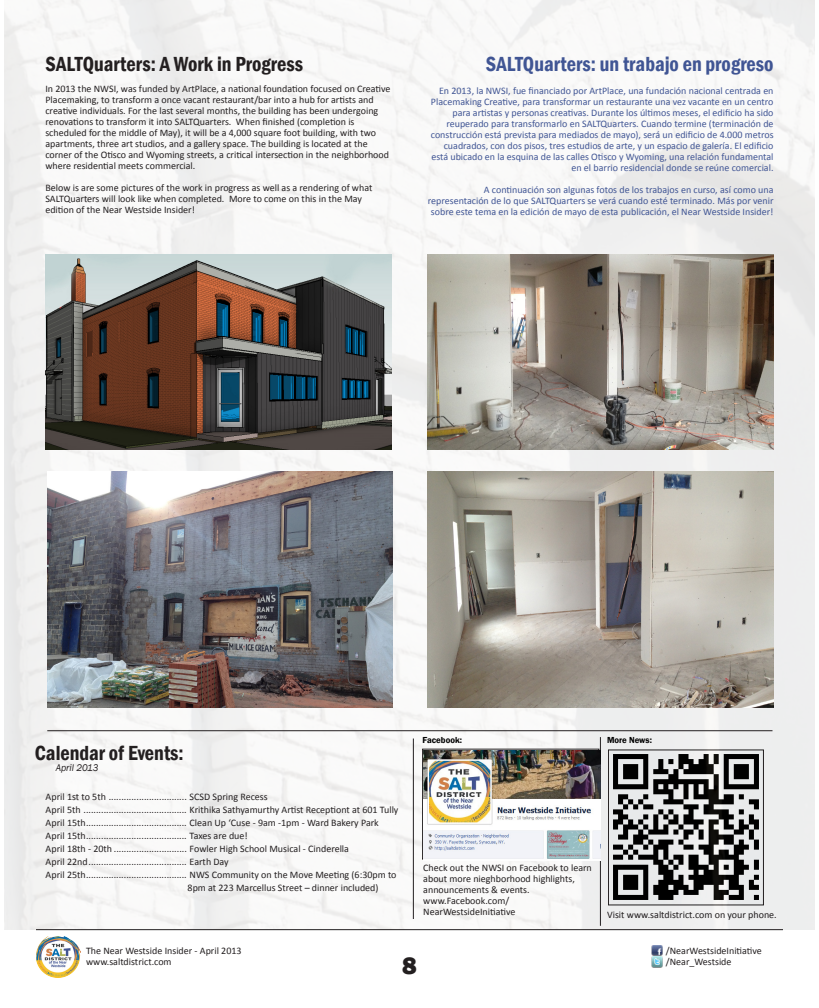
<style>
.page{position:relative;width:819px;height:1008px;background:#fff}
.page>*{position:absolute;margin:0;border:0;box-sizing:border-box;transform-origin:0 0}
.t1{font:800 25px "Franklin Gothic";color:#231f20}
.Article_Title_Englis{font:600 condensed 21px "Franklin Gothic";color:#231f20}
.Article_Title_Spanis{font:600 condensed 21px "Franklin Gothic";color:#405594}
.Article_Body_English{font:10px/11px "Calibri";color:#231f20}
.Article_Body_Spanish{font:10px/11px "Calibri";color:#405594;text-align:right}
.Calendar{font:10px/13px "Calibri";color:#231f20}
.Article_Author_Line{font:italic 10px "Franklin Gothic";color:#231f20}
.Header_Category{font:600 9px "Franklin Gothic";color:#000}
</style>
<div class="page">
<img style="left:36px;top:937px;width:44px;height:41px">
<svg style="left:652px;top:945px;width:10px;height:22px"></svg>
<img style="left:5px;top:0;width:810px;height:930px">
<hr style="left:600px;top:737px;width:1px;height:189px;background:#231f20">
<hr style="left:413px;top:739px;width:1px;height:180px;background:#231f20">
<hr style="left:47px;top:731px;width:725px;height:1px;background:#231f20">
<img style="left:610px;top:752px;width:152px;height:151px">
<div style="left:608px;top:750px;width:156px;height:155px;border:1px solid #231f20"></div>
<img style="left:423px;top:750px;width:177px;height:110px">
<img style="left:45px;top:254px;width:347px;height:196px">
<img style="left:47px;top:471px;width:345px;height:237px">
<img style="left:427px;top:254px;width:347px;height:196px">
<img style="left:427px;top:471px;width:347px;height:236px">
<p class="Article_Title_Englis" style="left:46px;top:49px;width:259px">SALTQuarters: A Work in Progress</p>
<p class="Article_Title_Spanis" style="left:486px;top:49px;width:289px">SALTQuarters: un trabajo en progreso</p>
<p class="Article_Body_English" style="left:45px;top:83px;width:347px">In 2013 the NWSI, was funded by ArtPlace, a national foundation focused on Creative Placemaking, to transform a once vacant restaurant/bar into a hub for artists and creative individuals. For the last several months, the building has been undergoing renovations to transform it into SALTQuarters. When finished (completion is scheduled for the middle of May), it will be a 4,000 square foot building, with two apartments, three art studios, and a gallery space. The building is located at the corner of the Otisco and Wyoming streets, a critical intersection in the neighborhood where residential meets commercial.</p>
<p class="Article_Body_English" style="left:45px;top:182px;width:329px">Below is are some pictures of the work in progress as well as a rendering of what<br>SALTQuarters will look like when completed. More to come on this in the May edition of the Near Westside Insider!</p>
<p class="Article_Body_Spanish" style="left:431px;top:85px;width:344px">En 2013, la NWSI, fue financiado por ArtPlace, una fundación nacional centrada en Placemaking Creative, para transformar un restaurante una vez vacante en un centro para artistas y personas creativas. Durante los últimos meses, el edificio ha sido reuperado para transformarlo en SALTQuarters. Cuando termine (terminación de construcción está prevista para mediados de mayo), será un edificio de 4.000 metros cuadrados, con dos pisos, tres estudios de arte, y un espacio de galería. El edificio está ubicado en la esquina de las calles Otisco y Wyoming, una relación fundamental en el barrio residencial donde se reúne comercial.</p>
<p class="Article_Body_Spanish" style="left:428px;top:184px;width:347px">A continuación son algunas fotos de los trabajos en curso, así como una representación de lo que SALTQuarters se verá cuando esté terminado. Más por venir sobre este tema en la edición de mayo de esta publicación, el Near Westside Insider!</p>
<p class="Article_Title_Englis" style="left:35px;top:739px;width:150px">Calendar of Events:</p>
<p class="Article_Author_Line" style="left:56px;top:762px;width:44px">April 2013</p>
<p class="Calendar" style="left:46px;top:790px;width:62px">April 1st to 5th</p>
<p class="Calendar" style="left:190px;top:790px;width:80px">SCSD Spring Recess</p>
<p class="Calendar" style="left:46px;top:803px;width:37px">April 5th</p>
<p class="Calendar" style="left:190px;top:803px;width:210px">Krithika Sathyamurthy Artist Receptiont at 601 Tully</p>
<p class="Calendar" style="left:46px;top:816px;width:42px">April 15th</p>
<p class="Calendar" style="left:190px;top:816px;width:191px">Clean Up ‘Cuse - 9am -1pm - Ward Bakery Park</p>
<p class="Calendar" style="left:46px;top:829px;width:42px">April 15th</p>
<p class="Calendar" style="left:190px;top:829px;width:60px">Taxes are due!</p>
<p class="Calendar" style="left:46px;top:842px;width:68px">April 18th - 20th</p>
<p class="Calendar" style="left:190px;top:842px;width:161px">Fowler High School Musical - Cinderella</p>
<p class="Calendar" style="left:46px;top:855px;width:44px">April 22nd</p>
<p class="Calendar" style="left:190px;top:855px;width:41px">Earth Day</p>
<p class="Calendar" style="left:46px;top:868px;width:42px">April 25th</p>
<p class="Calendar" style="left:188px;top:868px;width:210px">NWS Community on the Move Meeting (6:30pm to<br>8pm at 223 Marcellus Street – dinner included)</p>
<p class="Header_Category" style="left:423px;top:735px;width:41px">Facebook:</p>
<p class="Header_Category" style="left:607px;top:735px;width:46px">More News:</p>
<p class="Article_Body_English" style="left:423px;top:863px;width:170px">Check out the NWSI on Facebook to learn about more nieghborhood highlights, announcements &amp; events. www.Facebook.com/<br>NearWestsideInitiative</p>
<p class="Article_Body_English" style="left:607px;top:909px;width:171px">Visit www.saltdistrict.com on your phone.</p>
<p class="Article_Body_English" style="left:86px;top:946px;width:157px">The Near Westside Insider - April 2013</p>
<p class="Article_Body_English" style="left:86px;top:957px;width:87px">www.saltdistrict.com</p>
<p class="t1" style="left:402px;top:949px;width:16px">8</p>
<p class="Article_Body_English" style="left:666px;top:946px;width:97px">/NearWestsideInitiative</p>
<p class="Article_Body_English" style="left:666px;top:957px;width:67px">/Near_Westside</p>
</div>
